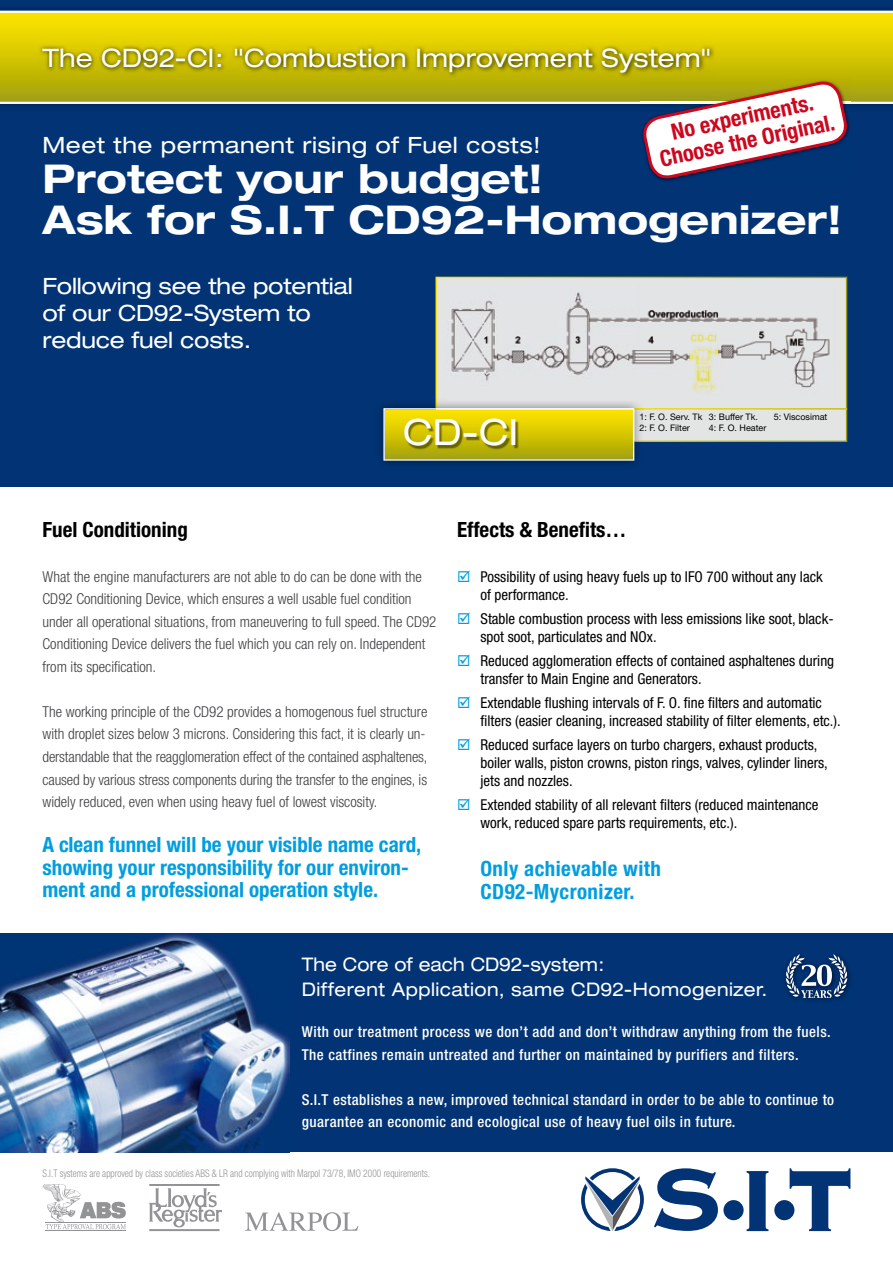
<style>
.page{position:relative;width:893px;height:1263px;background:#fff}
.page>*{position:absolute;margin:0;border:0;box-sizing:border-box;transform-origin:0 0}
.t1{font:700 expanded 39.75px/40.5px "Helvetica Neue";color:#fff}
.t2{font:expanded 36.3px "Helvetica Neue";color:#fff}
.t3{font:expanded 25.5px "Helvetica Neue";color:#fff}
.t4{font:expanded 22.5px/27px "Helvetica Neue";letter-spacing:-.01em;color:#fff}
.t5{font:expanded 22.5px "Helvetica Neue";letter-spacing:.02em;color:#fff}
.t6{font:700 condensed 22.5px/24px "Helvetica Neue";color:#cd071e;text-align:center}
.t7{font:700 condensed 21px/22.5px "Helvetica Neue";color:#009ee0}
.t8{font:700 condensed 21px/22.5px "Helvetica Neue";letter-spacing:.02em;color:#009ee0}
.t9{font:700 condensed 21px "Helvetica Neue";color:#000}
.t10{font:expanded 18.75px/25.5px "Helvetica Neue";letter-spacing:.02em;color:#fff;scale:.95 1}
.t11{font:condensed 15px/18px "Helvetica Neue";color:#000}
.t12{font:300 condensed 15px/22.5px "Helvetica Neue";color:#3e3d40}
.t13{font:500 condensed 15px/22.5px "Helvetica Neue";letter-spacing:.03em;color:#fff}
.t14{font:300 condensed 10.5px "Helvetica Neue";color:#929395;scale:.9 1}
.t15{font:9px/10.8px "Helvetica Neue";color:#000}
.s1{color:#009ee0}
</style>
<div class="page">
<div style="left:0;top:104px;width:893px;height:383px;background:#023475"></div>
<svg style="left:654px;top:1168px;width:64px;height:63px"></svg>
<svg style="left:746px;top:1171px;width:22px;height:60px"></svg>
<svg style="left:790px;top:1168px;width:60px;height:63px"></svg>
<div style="left:774px;top:1200px;width:20px;height:20px;background:#023475;border-radius:50%"></div>
<div style="left:723px;top:1200px;width:21px;height:20px;background:#023475;border-radius:50%"></div>
<svg style="left:581px;top:1168px;width:63px;height:63px"></svg>
<svg style="left:149px;top:1184px;width:73px;height:47px"></svg>
<hr style="left:46px;top:1230px;width:80px;height:1px;background:#929395">
<svg style="left:43px;top:1184px;width:83px;height:45px"></svg>
<svg style="left:245px;top:1212px;width:113px;height:19px"></svg>
<div style="left:0;top:0;width:893px;height:11px;background:#023475"></div>
<img style="left:0;top:8px;width:893px;height:3px">
<svg style="left:0;top:12px;width:893px;height:90px"></svg>
<img style="left:39px;top:44px;width:676px;height:34px">
<div style="left:0;top:933px;width:893px;height:219px;background:#023475"></div>
<img style="left:0;top:933px;width:290px;height:219px">
<svg style="left:785px;top:954px;width:63px;height:44px"></svg>
<img style="left:641px;top:79px;width:210px;height:102px">
<svg style="left:642px;top:80px;width:207px;height:100px"></svg>
<svg style="left:435px;top:277px;width:412px;height:131px"></svg>
<img style="left:435px;top:398px;width:209px;height:10px">
<svg style="left:383px;top:408px;width:464px;height:53px"></svg>
<img style="left:406px;top:420px;width:113px;height:30px">
<img style="left:446px;top:285px;width:389px;height:115px">
<img style="left:446px;top:398px;width:198px;height:2px">
<h3 class="t3" style="left:43px;top:42px;width:671px">The CD92-CI: "Combustion Improvement System"</h3>
<h3 class="t6" style="left:652px;top:123px;width:180px;rotate:-12deg">No experiments.<br>Choose the Original.</h3>
<h3 class="t5" style="left:43px;top:131px;width:500px">Meet the permanent rising of Fuel costs!</h3>
<h1 class="t1" style="left:43px;top:158px;width:801px">Protect your budget!<br>Ask for S.I.T CD92-Homogenizer!</h1>
<h3 class="t4" style="left:43px;top:272px;width:312px">Following see the potential of our CD92-System to reduce fuel costs.</h3>
<h2 class="t2" style="left:403px;top:410px;width:117px">CD-CI</h2>
<p class="t15" style="left:639px;top:411px;width:64px">1: F. O. Serv. Tk<br>2: F. O. Filter</p>
<p class="t15" style="left:709px;top:411px;width:59px">3: Buffer Tk.<br>4: F. O. Heater</p>
<p class="t15" style="left:774px;top:411px;width:55px">5: Viscosimat</p>
<h3 class="t9" style="left:43px;top:517px;width:147px">Fuel Conditioning</h3>
<p class="t12" style="left:43px;top:565px;width:395px">What the engine manufacturers are not able to do can be done with the CD92 Conditioning Device, which ensures a well usable fuel condition under all operational situations, from maneuvering to full speed. The CD92<br>Conditioning Device delivers the fuel which you can rely on. Independent from its specification.</p>
<p class="t12" style="left:43px;top:700px;width:387px">The working principle of the CD92 provides a homogenous fuel structure with droplet sizes below 3 microns. Considering this fact, it is clearly un&shy;derstandable that the reagglomeration effect of the contained asphaltenes, caused by various stress components during the transfer to the engines, is widely reduced, even when using heavy fuel of lowest viscosity.</p>
<h3 class="t7" style="left:43px;top:833px;width:380px">A clean funnel will be your visible name card, showing your responsibility for our environ&shy;ment and a professional operation style.</h3>
<h3 class="t9" style="left:457px;top:517px;width:171px">Effects &amp; Benefits…</h3>
<p class="t11" style="left:480px;top:568px;width:344px;text-indent:-23px"><span class="s1">☑</span> Possibility of using heavy fuels up to IFO 700 without any lack of performance.</p>
<p class="t11" style="left:480px;top:610px;width:355px;text-indent:-23px"><span class="s1">☑</span> Stable combustion process with less emissions like soot, black&shy;spot soot, particulates and NOx.</p>
<p class="t11" style="left:480px;top:652px;width:355px;text-indent:-23px"><span class="s1">☑</span> Reduced agglomeration effects of contained asphaltenes during transfer to Main Engine and Generators.</p>
<p class="t11" style="left:480px;top:694px;width:362px;text-indent:-23px"><span class="s1">☑</span> Extendable flushing intervals of F. O. fine filters and automatic filters (easier cleaning, increased stability of filter elements, etc.).</p>
<p class="t11" style="left:480px;top:736px;width:349px;text-indent:-23px"><span class="s1">☑</span> Reduced surface layers on turbo chargers, exhaust products, boiler walls, piston crowns, piston rings, valves, cylinder liners, jets and nozzles.</p>
<p class="t11" style="left:480px;top:796px;width:340px;text-indent:-23px"><span class="s1">☑</span> Extended stability of all relevant filters (reduced maintenance work, reduced spare parts requirements, etc.).</p>
<h3 class="t8" style="left:480px;top:857px;width:182px">Only achievable with<br>CD92-Mycronizer.</h3>
<p class="t10" style="left:302px;top:951px;width:492px">The Core of each CD92-system:<br>Different Application, same CD92-Homogenizer.</p>
<p class="t13" style="left:302px;top:1020px;width:530px">With our treatment process we don’t add and don’t withdraw anything from the fuels.<br>The catfines remain untreated and further on maintained by purifiers and filters.</p>
<p class="t13" style="left:302px;top:1088px;width:534px">S.I.T establishes a new, improved technical standard in order to be able to continue to guarantee an economic and ecological use of heavy fuel oils in future.</p>
<p class="t14" style="left:43px;top:1167px;width:432px">S.I.T systems are approved by class societies ABS &amp; LR and complying with Marpol 73/78, IMO 2000 requirements.</p>
</div>
